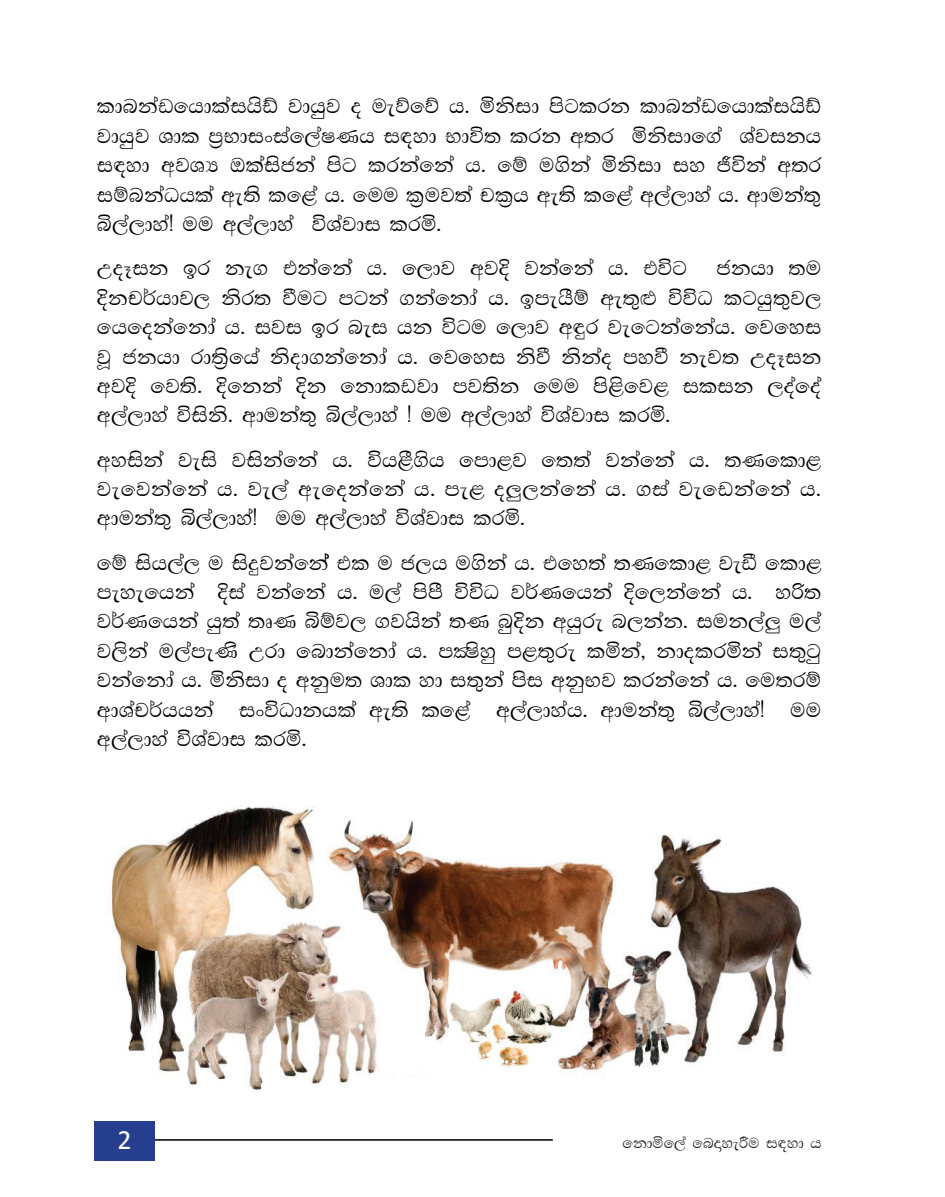
<style>
.page{position:relative;width:945px;height:1197px;background:#fff}
.page>*{position:absolute;margin:0;border:0;box-sizing:border-box;transform-origin:0 0}
.t1{font:28px "Calibri";color:#fff}
.t2{font:24.5px/29.4px "FM Abhaya";color:#000;text-align:justify}
.t3{font:17.5px "FM Abhaya";color:#231f20}
</style>
<div class="page">
<hr style="left:101px;top:1139px;width:452px;height:2px;background:#231f20">
<div style="left:94px;top:1121px;width:61px;height:39px;background:#253f8e"></div>
<img style="left:111px;top:806px;width:701px;height:285px">
<p class="t2" style="left:97px;top:92px;width:726px">ldnkavfhdlaihsâ jdhqj o ueõfõ h' ñksid msglrk ldnkavfhdlaihsâ jdhqj Ydl m%Ndixiaf,aIKh i|yd Ndú; lrk w;r ñksidf.a Yajikh i|yd wjYH Tlaiscka msg lrkafka h' fï u.ska ñksid iy Ôúka w;r iïnkaOhla we;slf&lt;a h' fuu l%uj;a pl%h we;slf&lt;a w,a,dya h' wduka;= ì,a,dyaæ uu w,a,dya úYajdi lrñ'</p>
<p class="t2" style="left:97px;top:254px;width:726px">WoEik br ke. tkafka h' f,dj wjÈ jkafka h' túg ckhd ;u Èkp¾hdj, ksr; ùug mgka .kafkda h' bmehSï we;=`M úúO lghq;=j, fhfokafkda h' iji br nei hk úgu f,dj w÷r jefgkafkah' fjfyi jQckhd rd;%sfha ksod.kafkda h' fjfyi ksù kskao myù kej; WoEik wjÈ fj;s' Èfkka Èk fkdlvjd mj;sk fuu ms&lt;sfj&lt; ilik ,oafoa w,a,dya úisks' wduka;= ì,a,dya æ uu w,a,dya úYajdi lrñ'</p>
<p class="t2" style="left:97px;top:445px;width:726px">wyiska jeisjiskafka h' úh&lt;S.sh fmd&lt;j f;;a jkafka h' ;Kfld&lt; jefjkafka h' je,a wefokafka h' me&lt; o¨,kafka h' .ia jefvkafka h' wduka;= ì,a,dyaæ uu w,a,dya úYajdi lrñ'</p>
<p class="t2" style="left:97px;top:548px;width:741px;text-align:left">fï ish,a, u isÿjkafka tl u c,h u.ska h' tfy;a ;Kfld&lt; jeã fld&lt; meyefhka Èia jkafka h' u,a msmSúúO j¾Kfhka Èf,kafka h' yß; j¾Kfhka hq;a ;DK ìïj, .jhska ;K nqÈk whqre n,kak' iuk,a¨ u,a j,ska u,ameKsWrd fndkafkda h' mCIsyqm&lt;;=re lñka" kdolrñka i;=gq jkafkda h' ñksid o wkqu; Ydl yd i;=ka msi wkqNj lrkafka h' fu;rï wdYap¾hhka ixúOdkhla we;slf&lt;a w,a,dyah' wduka;= ì,a,dyaæ uu w,a,dya úYajdi lrñ'</p>
<p class="t1" style="left:118px;top:1122px;width:16px">2</p>
<p class="t3" style="left:622px;top:1134px;width:201px">fkdñf,a fnÞyeÍu i|yd h</p>
</div>
